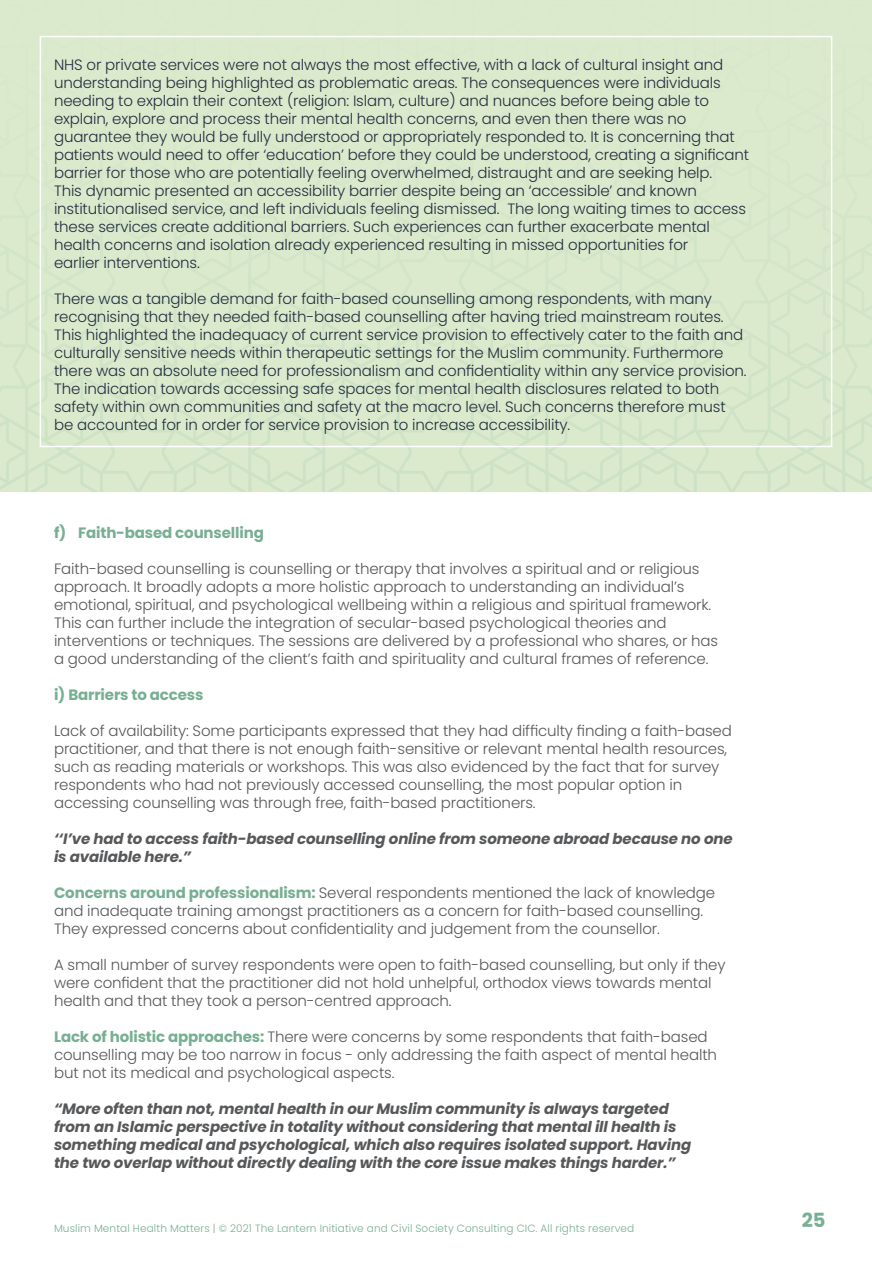
<style>
.page{position:relative;width:872px;height:1263px;background:#fff}
.page>*{position:absolute;margin:0;border:0;box-sizing:border-box;transform-origin:0 0}
.t1{font:700 19.5px "Poppins";color:#77af92}
.t2{font:300 15px/18px "Poppins";letter-spacing:-.01em;color:#232e40}
.t3{font:300 15px/18px "Poppins";letter-spacing:-.01em;color:#57585a}
.t4{font:italic 700 15px/18px "Poppins";letter-spacing:-.01em;color:#57585a}
.t5{font:700 15px "Poppins";letter-spacing:-.01em;color:#77af92}
.t6{font:300 10.5px "Poppins";letter-spacing:.01em;color:#77af92}
.s1{font-weight:700;color:#77af92}
</style>
<div class="page">
<div style="left:437px;top:0;width:435px;height:366px;background:#dbeacd"></div>
<svg style="left:437px;top:366px;width:435px;height:125px;background:#d8e8cb"></svg>
<div style="left:0;top:0;width:437px;height:366px;background:#dbeacd"></div>
<svg style="left:0;top:366px;width:437px;height:125px;background:#d8e8cb"></svg>
<div style="left:40px;top:36px;width:792px;height:411px;border:2px solid #fff"></div>
<p class="t2" style="left:54px;top:56px;width:696px">NHS or private services were not always the most effective, with a lack of cultural insight and understanding being highlighted as problematic areas. The consequences were individuals needing to explain their context (religion: Islam, culture) and nuances before being able to explain, explore and process their mental health concerns, and even then there was no guarantee they would be fully understood or appropriately responded to. It is concerning that patients would need to offer ‘education’ before they could be understood, creating a significant barrier for those who are potentially feeling overwhelmed, distraught and are seeking help.<br>This dynamic presented an accessibility barrier despite being an ‘accessible’ and known institutionalised service, and left individuals feeling dismissed. The long waiting times to access these services create additional barriers. Such experiences can further exacerbate mental health concerns and isolation already experienced resulting in missed opportunities for<br>earlier interventions.</p>
<p class="t2" style="left:54px;top:290px;width:694px">There was a tangible demand for faith-based counselling among respondents, with many recognising that they needed faith-based counselling after having tried mainstream routes.<br>This highlighted the inadequacy of current service provision to effectively cater to the faith and culturally sensitive needs within therapeutic settings for the Muslim community. Furthermore there was an absolute need for professionalism and confidentiality within any service provision.<br>The indication towards accessing safe spaces for mental health disclosures related to both safety within own communities and safety at the macro level. Such concerns therefore must be accounted for in order for service provision to increase accessibility.</p>
<p class="t5" style="left:54px;top:524px;width:211px">f) Faith-based counselling</p>
<p class="t3" style="left:54px;top:560px;width:666px">Faith-based counselling is counselling or therapy that involves a spiritual and or religious approach. It broadly adopts a more holistic approach to understanding an individual’s emotional, spiritual, and psychological wellbeing within a religious and spiritual framework.<br>This can further include the integration of secular-based psychological theories and interventions or techniques. The sessions are delivered by a professional who shares, or has a good understanding of the client’s faith and spirituality and cultural frames of reference.</p>
<p class="t5" style="left:54px;top:686px;width:151px">i) Barriers to access</p>
<p class="t3" style="left:54px;top:722px;width:679px">Lack of availability: Some participants expressed that they had difficulty finding a faith-based practitioner, and that there is not enough faith-sensitive or relevant mental health resources, such as reading materials or workshops. This was also evidenced by the fact that for survey respondents who had not previously accessed counselling, the most popular option in accessing counselling was through free, faith-based practitioners.</p>
<p class="t4" style="left:54px;top:830px;width:680px">‘‘I’ve had to access faith-based counselling online from someone abroad because no one</p>
<p class="t4" style="left:54px;top:848px;width:139px">is available here.”</p>
<p class="t3" style="left:54px;top:884px;width:662px"><span class="s1">Concerns around professionalism:</span> Several respondents mentioned the lack of knowledge and inadequate training amongst practitioners as a concern for faith-based counselling.</p>
<p class="t3" style="left:54px;top:920px;width:607px">They expressed concerns about confidentiality and judgement from the counsellor.</p>
<p class="t3" style="left:54px;top:956px;width:673px">A small number of survey respondents were open to faith-based counselling, but only if they were confident that the practitioner did not hold unhelpful, orthodox views towards mental health and that they took a person-centred approach.</p>
<p class="t3" style="left:54px;top:1028px;width:664px"><span class="s1">Lack of holistic approaches:</span> There were concerns by some respondents that faith-based counselling may be too narrow in focus - only addressing the faith aspect of mental health but not its medical and psychological aspects.</p>
<p class="t4" style="left:54px;top:1100px;width:638px">“More often than not, mental health in our Muslim community is always targeted from an Islamic perspective in totality without considering that mental ill health is something medical and psychological, which also requires isolated support. Having the two overlap without directly dealing with the core issue makes things harder.”</p>
<p class="t6" style="left:54px;top:1222px;width:582px">Muslim Mental Health Matters | © 2021 The Lantern Initiative and Civil Society Consulting CIC. All rights reserved</p>
<h1 class="t1" style="left:801px;top:1209px;width:25px">25</h1>
</div>
